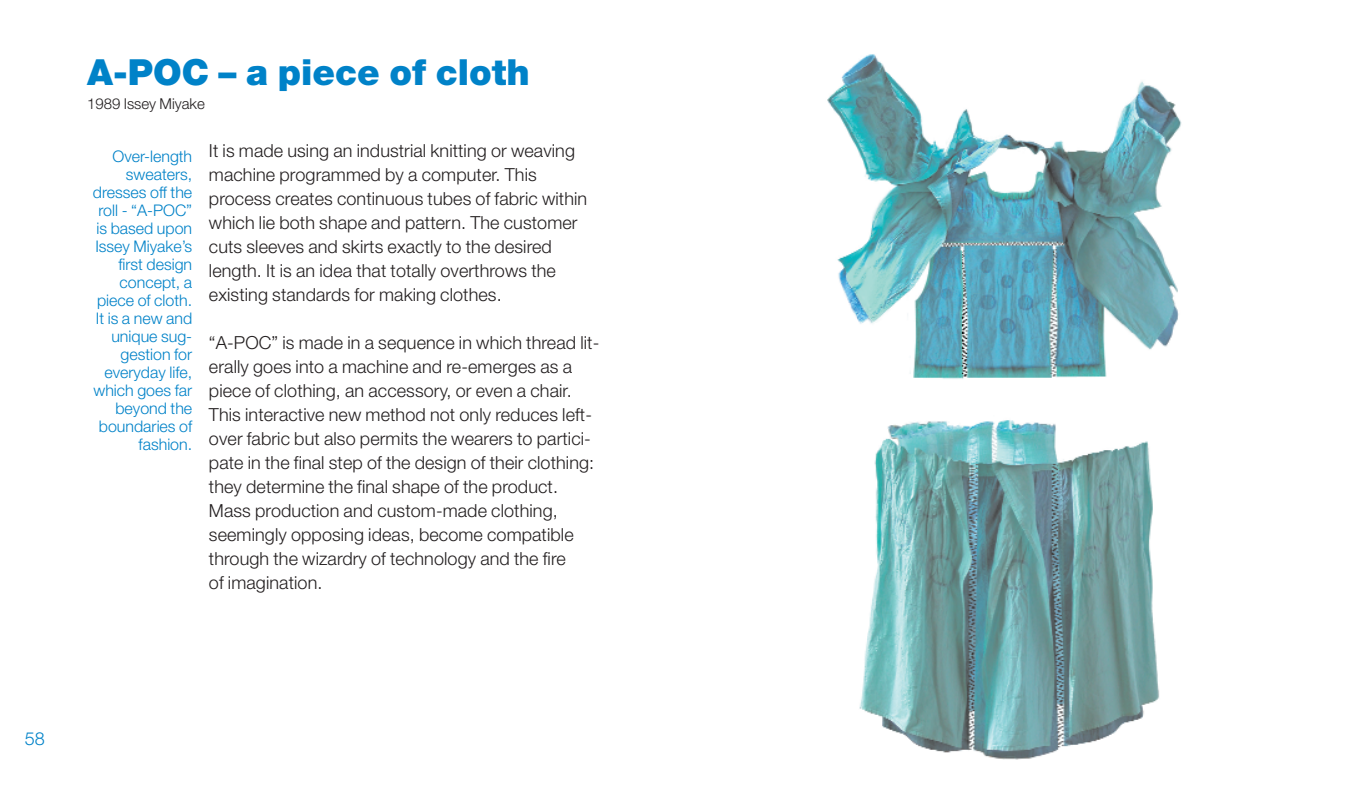
<style>
.page{position:relative;width:1361px;height:794px;background:#fff}
.page>*{position:absolute;margin:0;border:0;box-sizing:border-box;transform-origin:0 0}
.t1{font:900 36px "Helvetica Neue";color:#0082c8}
.t2{font:300 18px/24px "Helvetica Neue";letter-spacing:.005em;color:#231f20}
.t3{font:300 18px "Helvetica Neue";color:#0082c8}
.t4{font:300 16px/18px "Helvetica Neue";color:#0082c8;text-align:right}
.t5{font:300 15px "Helvetica Neue";color:#231f20}
</style>
<div class="page">
<img style="left:827px;top:54px;width:355px;height:706px">
<h1 class="t1" style="left:87px;top:59px;width:444px">A-POC – a piece of cloth</h1>
<p class="t5" style="left:87px;top:95px;width:119px">1989 Issey Miyake</p>
<p class="t4" style="left:93px;top:147px;width:101px">Over-length sweaters, dresses off the roll - “A-POC” is based upon<br>Issey Miyake’s first design concept, a piece of cloth.<br>It is a new and unique sug&shy;gestion for everyday life, which goes far beyond the boundaries of fashion.</p>
<p class="t2" style="left:209px;top:138px;width:380px">It is made using an industrial knitting or weaving machine programmed by a computer. This process creates continuous tubes of fabric within which lie both shape and pattern. The customer cuts sleeves and skirts exactly to the desired length. It is an idea that totally overthrows the existing standards for making clothes.</p>
<p class="t2" style="left:209px;top:330px;width:392px">“A-POC” is made in a sequence in which thread lit&shy;erally goes into a machine and re-emerges as a piece of clothing, an accessory, or even a chair.<br>This interactive new method not only reduces left&shy;over fabric but also permits the wearers to partici&shy;pate in the final step of the design of their clothing: they determine the final shape of the product.<br>Mass production and custom-made clothing, seemingly opposing ideas, become compatible through the wizardry of technology and the fire<br>of imagination.</p>
<p class="t3" style="left:25px;top:728px;width:22px">58</p>
</div>
